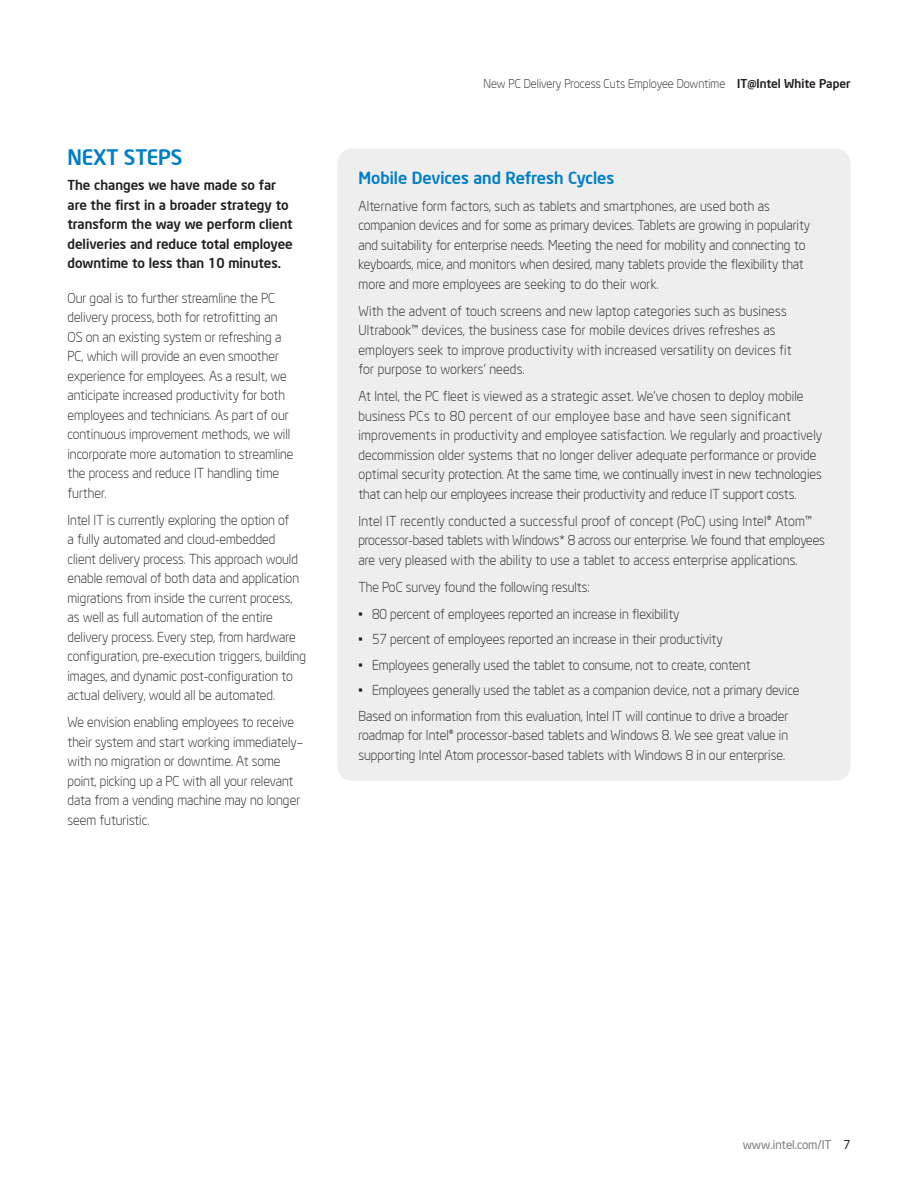
<style>
.page{position:relative;width:918px;height:1188px;background:#fff}
.page>*{position:absolute;margin:0;border:0;box-sizing:border-box;transform-origin:0 0}
.t1{font:500 21px "Neo Sans Intel";color:#007ec5}
.t2{font:500 16.5px "Neo Sans Intel";color:#007ec5}
.t3{font:300 13.5px/19.5px "Neo Sans Intel";color:#231f20}
.t4{font:500 13.5px/19.5px "Neo Sans Intel";color:#231f20}
.t5{font:300 12px "Neo Sans Intel";color:#231f20}
.t6{font:12px "Neo Sans Intel";color:#808285}
.s1{font-weight:500}
.s2{color:#231f20}
</style>
<div class="page">
<div style="left:338px;top:148px;width:512px;height:633px;background:#eeeeef;border-radius:15px"></div>
<h1 class="t1" style="left:68px;top:144px;width:69px">NextStep</h1>
<h1 class="t1" style="left:171px;top:144px;width:13px">s</h1>
<p class="t4" style="left:68px;top:175px;width:227px">The changes we have made so far are the first in a broader strategy to transform the way we perform client deliveries and reduce total employee downtime to less than 10 minutes.</p>
<p class="t3" style="left:68px;top:288px;width:228px">Our goal is to further streamline the PC delivery process, both for retrofitting an OS on an existing system or refreshing a PC, which will provide an even smoother experience for employees. As a result, we anticipate increased productivity for both employees and technicians. As part of our continuous improvement methods, we will incorporate more automation to streamline the process and reduce IT handling time further.</p>
<p class="t3" style="left:68px;top:510px;width:240px">Intel IT is currently exploring the option of<br>a fully automated and cloud-embedded client delivery process. This approach would enable removal of both data and application migrations from inside the current process, as well as full automation of the entire delivery process. Every step, from hardware configuration, pre-execution triggers, building images, and dynamic post-configuration to actual delivery, would all be automated.</p>
<p class="t3" style="left:68px;top:712px;width:237px">We envision enabling employees to receive their system and start working immediately– with no migration or downtime. At some point, picking up a PC with all your relevant data from a vending machine may no longer seem futuristic.</p>
<p class="t5" style="left:484px;top:76px;width:368px">New PC Delivery Process Cuts Employee Downtime <span class="s1">IT@Intel White Paper</span></p>
<p class="t2" style="left:358px;top:167px;width:257px">Mobile Devices and Refresh Cycles</p>
<p class="t3" style="left:358px;top:196px;width:453px">Alternative form factors, such as tablets and smartphones, are used both as companion devices and for some as primary devices. Tablets are growing in popularity and suitability for enterprise needs. Meeting the need for mobility and connecting to keyboards, mice, and monitors when desired, many tablets provide the flexibility that more and more employees are seeking to do their work.</p>
<p class="t3" style="left:358px;top:301px;width:435px">With the advent of touch screens and new laptop categories such as business Ultrabook™ devices, the business case for mobile devices drives refreshes as employers seek to improve productivity with increased versatility on devices fit for purpose to workers’ needs.</p>
<p class="t3" style="left:358px;top:386px;width:465px">At Intel, the PC fleet is viewed as a strategic asset. We’ve chosen to deploy mobile business PCs to 80 percent of our employee base and have seen significant improvements in productivity and employee satisfaction. We regularly and proactively decommission older systems that no longer deliver adequate performance or provide optimal security protection. At the same time, we continually invest in new technologies that can help our employees increase their productivity and reduce IT support costs.</p>
<p class="t3" style="left:358px;top:511px;width:468px">Intel IT recently conducted a successful proof of concept (PoC) using Intel® Atom™ processor-based tablets with Windows* 8 across our enterprise. We found that employees are very pleased with the ability to use a tablet to access enterprise applications.</p>
<p class="t3" style="left:358px;top:577px;width:233px">The PoC survey found the following results:</p>
<p class="t3" style="left:358px;top:604px;width:323px">• 80 percent of employees reported an increase in flexibility</p>
<p class="t3" style="left:358px;top:629px;width:366px">• 57 percent of employees reported an increase in their productivity</p>
<p class="t3" style="left:358px;top:655px;width:394px">• Employees generally used the tablet to consume, not to create, content</p>
<p class="t3" style="left:358px;top:677px;width:443px;line-height:25.5px">• Employees generally used the tablet as a companion device, not a primary device<br>Based on information from this evaluation, Intel IT will continue to drive a broader</p>
<p class="t3" style="left:358px;top:725px;width:431px">roadmap for Intel® processor-based tablets and Windows 8. We see great value in supporting Intel Atom processor-based tablets with Windows 8 in our enterprise.</p>
<p class="t6" style="left:743px;top:1137px;width:109px">www.intel.com/IT <span class="s2">7</span></p>
</div>
